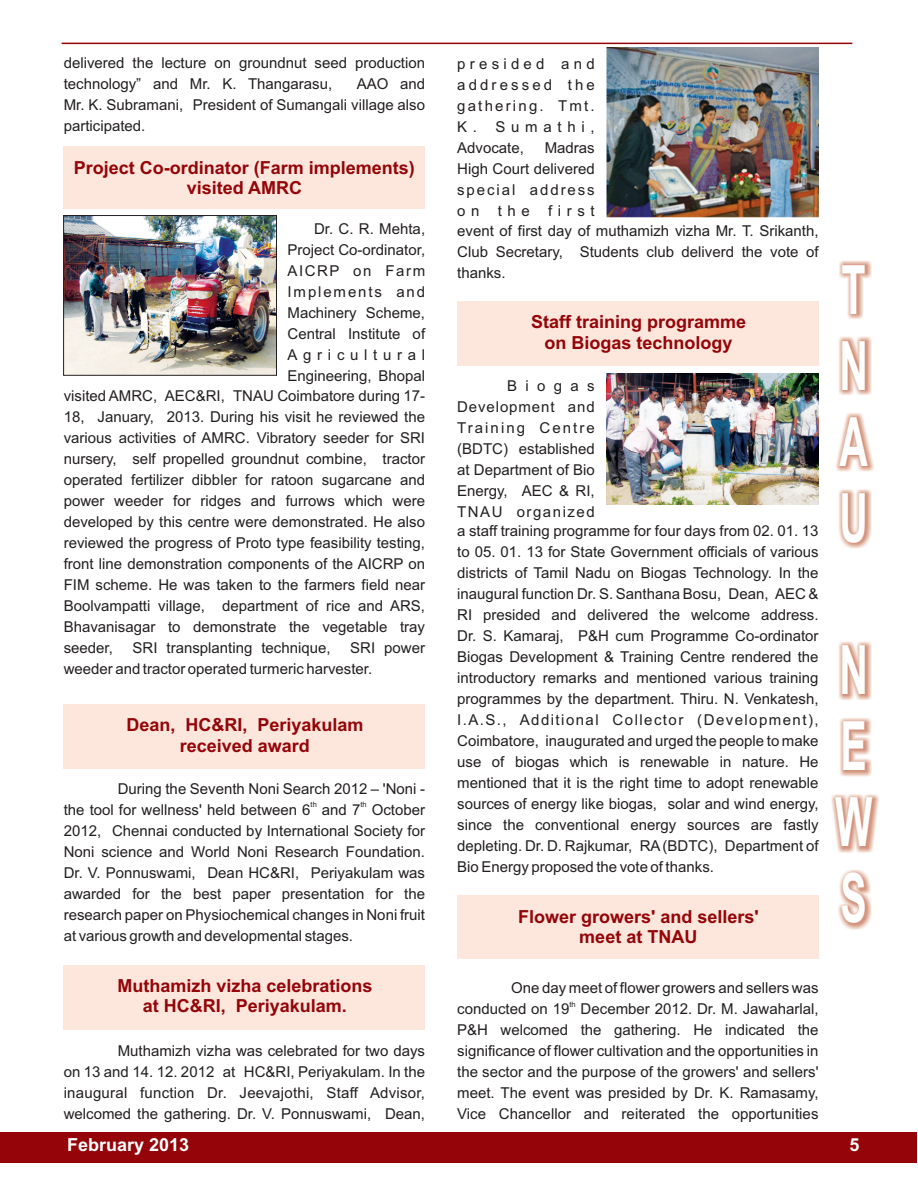
<style>
.page{position:relative;width:918px;height:1188px;background:#fff}
.page>*{position:absolute;margin:0;border:0;box-sizing:border-box;transform-origin:0 0}
.t1{font:700 68.1px/76.1px "Arial";color:#fff;text-align:justify;scale:.58 1}
.t2{font:700 18px/20.1px "Arial";color:#940408;text-align:center}
.t3{font:700 18px "Arial";color:#fff}
.t4{font:15px/21px "Arial";color:#231f20;text-align:justify}
.t5{font:7.5px "Arial";color:#231f20}
</style>
<div class="page">
<img style="left:831px;top:261px;width:48px;height:669px">
<div style="left:0;top:1132px;width:917px;height:30px;background:#940408"></div>
<div style="left:64px;top:146px;width:361px;height:62px;background:#fde7dc"></div>
<div style="left:457px;top:895px;width:362px;height:64px;background:#fde7dc"></div>
<div style="left:64px;top:704px;width:361px;height:65px;background:#fde7dc"></div>
<div style="left:457px;top:301px;width:362px;height:65px;background:#fde7dc"></div>
<div style="left:64px;top:965px;width:361px;height:65px;background:#fde7dc"></div>
<hr style="left:62px;top:43px;width:790px;height:1px;background:#940408">
<img style="left:65px;top:217px;width:210px;height:156px">
<div style="left:63px;top:215px;width:214px;height:160px;border:1px solid #231f20"></div>
<img style="left:606px;top:48px;width:213px;height:169px">
<img style="left:606px;top:373px;width:213px;height:132px">
<p class="t4" style="left:64px;top:53px;width:363px">delivered the lecture on groundnut seed production technology” and Mr. K. Thangarasu,</p>
<p class="t4" style="left:64px;top:74px;width:363px;text-indent:293px">AAO and Mr. K. Subramani, President of Sumangali village also participated.</p>
<p class="t2" style="left:74px;top:159px;width:343px">Project Co-ordinator (Farm implements) visited AMRC</p>
<p class="t4" style="left:288px;top:220px;width:139px;text-indent:26px">Dr. C. R. Mehta, Project Co-ordinator, AICRP on Farm Implements and Machinery Scheme, Central Institute of Agricultural Engineering, Bhopal</p>
<p class="t4" style="left:64px;top:386px;width:363px">visited AMRC, AEC&amp;RI, TNAU Coimbatore during 17- 18, January, 2013. During his visit he reviewed the various activities of AMRC. Vibratory seeder for SRI nursery, self propelled groundnut combine, tractor operated fertilizer dibbler for ratoon sugarcane and power weeder for ridges and furrows which were developed by this centre were demonstrated. He also reviewed the progress of Proto type feasibility testing, front line demonstration components of the AICRP on FIM scheme. He was taken to the farmers field near Boolvampatti village, department of rice and ARS, Bhavanisagar to demonstrate the vegetable tray seeder,</p>
<p class="t4" style="left:64px;top:638px;width:363px;text-indent:287px">SRI power weeder and tractor operated turmeric harvester.</p>
<p class="t4" style="left:133px;top:638px;width:200px">SRI transplanting technique,</p>
<p class="t2" style="left:126px;top:717px;width:239px">Dean, HC&amp;RI, Periyakulam received award</p>
<p class="t4" style="left:118px;top:779px;width:309px">During the Seventh Noni Search 2012 – 'Noni -</p>
<p class="t5" style="left:311px;top:802px;width:8px">th</p>
<p class="t5" style="left:360px;top:802px;width:8px">th</p>
<p class="t4" style="left:64px;top:800px;width:363px">the tool for wellness' held between 6 and 7 October 2012, Chennai conducted by International Society for Noni science and World Noni Research Foundation.<br>Dr. V. Ponnuswami, Dean HC&amp;RI, Periyakulam was awarded for the best paper presentation for the research paper on Physiochemical changes in Noni fruit at various growth and developmental stages.</p>
<p class="t2" style="left:117px;top:977px;width:257px">Muthamizh vizha celebrations at HC&amp;RI, Periyakulam.</p>
<p class="t4" style="left:64px;top:1042px;width:363px;text-indent:54px">Muthamizh vizha was celebrated for two days on 13 and 14. 12. 2012 at HC&amp;RI, Periyakulam. In the inaugural function Dr. Jeevajothi, Staff Advisor, welcomed the gathering. Dr. V. Ponnuswami, Dean,</p>
<p class="t4" style="left:457px;top:54px;width:139px">presided and addressed the gathering. Tmt.<br>K. Sumathi, Advocate,</p>
<p class="t4" style="left:457px;top:138px;width:139px;text-indent:88px">Madras High Court delivered special address on the first</p>
<p class="t4" style="left:457px;top:221px;width:363px">event of first day of muthamizh vizha Mr. T. Srikanth, Club Secretary, Students club deliverd the vote of thanks.</p>
<p class="t2" style="left:531px;top:314px;width:217px">Staff training programme on Biogas technology</p>
<p class="t4" style="left:457px;top:377px;width:139px;text-indent:50px">Biogas Development and Training Centre (BDTC) established at Department of Bio Energy, AEC &amp; RI, TNAU organized</p>
<p class="t4" style="left:457px;top:521px;width:363px">a staff training programme for four days from 02. 01. 13 to 05. 01. 13 for State Government officials of various districts of Tamil Nadu on Biogas Technology. In the inaugural function Dr. S. Santhana Bosu, Dean, AEC &amp; RI presided and delivered the welcome address.<br>Dr. S. Kamaraj, P&amp;H cum Programme Co-ordinator Biogas Development &amp; Training Centre rendered the introductory remarks and mentioned various training programmes by the department. Thiru. N. Venkatesh, I.A.S., Additional Collector (Development), Coimbatore, inaugurated and urged the people to make use of biogas which is renewable in nature. He mentioned that it is the right time to adopt renewable sources of energy like biogas, solar and wind energy, since the conventional energy sources are fastly depleting. Dr. D. Rajkumar, RA(BDTC), Department of Bio Energy proposed the vote of thanks.</p>
<p class="t2" style="left:518px;top:909px;width:242px">Flower growers' and sellers' meet at TNAU</p>
<p class="t4" style="left:511px;top:979px;width:309px">One day meet of flower growers and sellers was</p>
<p class="t5" style="left:570px;top:1001px;width:8px">th</p>
<p class="t4" style="left:457px;top:1000px;width:363px">conducted on 19 December 2012. Dr. M. Jawaharlal, P&amp;H welcomed the gathering. He indicated the significance of flower cultivation and the opportunities in the sector and the purpose of the growers' and sellers' meet. The event was presided by Dr. K. Ramasamy, Vice Chancellor and reiterated the opportunities</p>
<h1 class="t1" style="left:839px;top:258px;width:51px">T N A U</h1>
<h1 class="t1" style="left:835px;top:638px;width:66px">N E W S</h1>
<p class="t3" style="left:67px;top:1138px;width:124px">February 2013</p>
<p class="t3" style="left:849px;top:1138px;width:12px">5</p>
</div>
